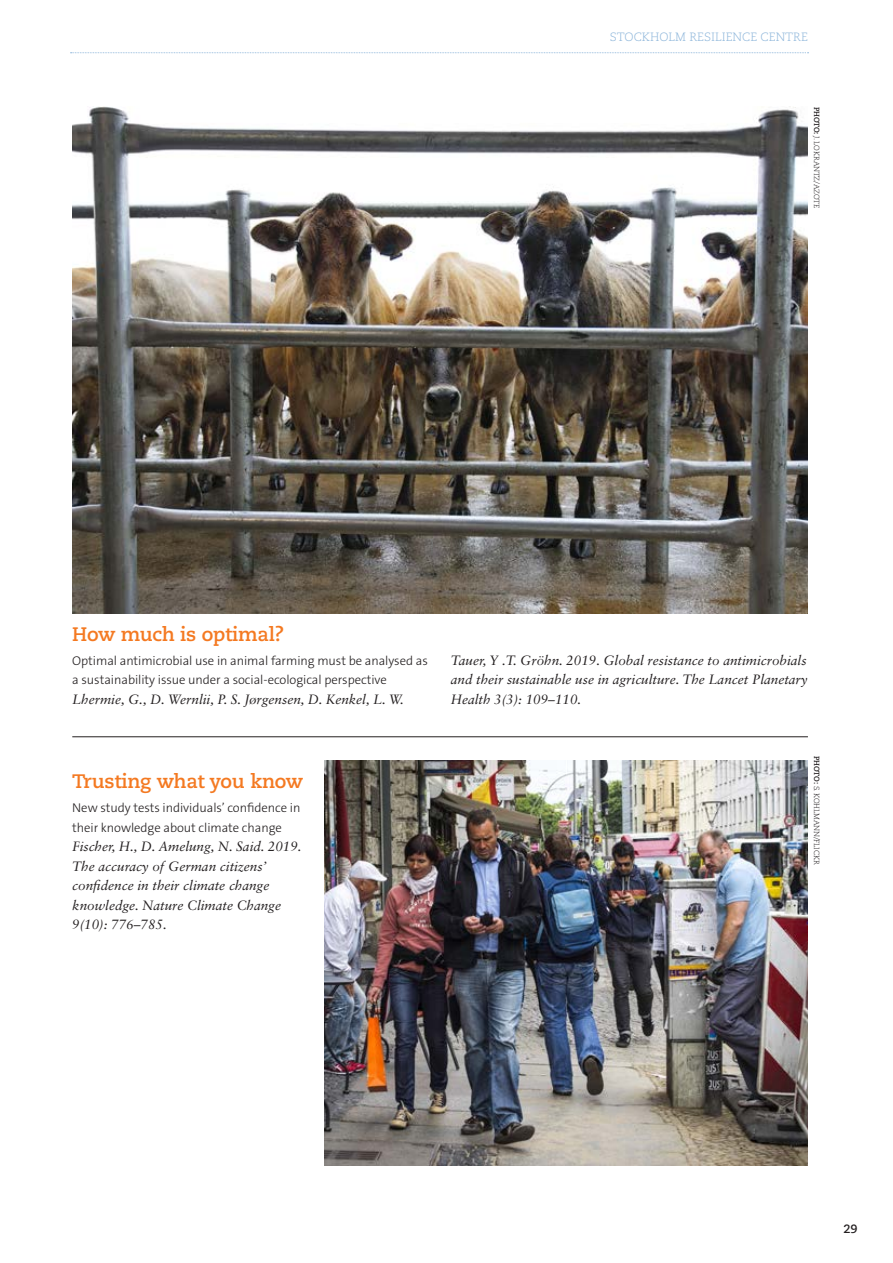
<style>
.page{position:relative;width:893px;height:1263px;background:#fff}
.page>*{position:absolute;margin:0;border:0;box-sizing:border-box;transform-origin:0 0}
.t1{font:700 19.5px "Caecilia LT Std";letter-spacing:-.01em;color:#f47921}
.t2{font:italic 13.5px/19.5px "Sabon LT Std";color:#231f20}
.t3{font:300 12.75px/19.5px "The Sans B W3";letter-spacing:-.005em;color:#231f20}
.t4{font:300 12px "Caecilia LT Std";color:#8cb5da}
.t5{font:700 12px "Caecilia LT Std";color:#231f20}
.t6{font:300 7.5px "Caecilia LT Std";letter-spacing:-.02em;color:#231f20}
.s1{font-weight:700}
</style>
<div class="page">
<svg style="left:71px;top:52px;width:737px;height:1px"></svg>
<img style="left:325px;top:761px;width:483px;height:405px">
<img style="left:72px;top:106px;width:736px;height:507px">
<hr style="left:72px;top:736px;width:736px;height:1px;background:#231f20">
<p class="t4" style="left:610px;top:30px;width:199px">STOCKHOLM RESILIENCE CENTRE</p>
<p class="t6" style="left:821px;top:107px;width:103px;rotate:90deg"><span class="s1">PHOTO:</span> J. LOKRANTZ/AZOTE</p>
<h1 class="t1" style="left:72px;top:622px;width:213px">How much is optimal?</h1>
<p class="t3" style="left:72px;top:650px;width:357px">Optimal antimicrobial use in animal farming must be analysed as a sustainability issue under a social-ecological perspective</p>
<p class="t2" style="left:72px;top:689px;width:333px">Lhermie, G., D. Wernlii, P. S. Jørgensen, D. Kenkel, L. W.</p>
<h1 class="t1" style="left:72px;top:770px;width:232px">Trusting what you know</h1>
<p class="t3" style="left:72px;top:798px;width:230px">New study tests individuals’ confidence in their knowledge about climate change</p>
<p class="t2" style="left:72px;top:837px;width:231px">Fischer, H., D. Amelung, N. Said. 2019.<br>The accuracy of German citizens’ confidence in their climate change knowledge. Nature Climate Change<br>9(10): 776–785.</p>
<p class="t2" style="left:451px;top:650px;width:358px;text-align:justify">Tauer, Y .T. Gröhn. 2019. Global resistance to antimicrobials and their sustainable use in agriculture. The Lancet Planetary Health 3(3): 109–110.</p>
<p class="t6" style="left:821px;top:756px;width:110px;rotate:90deg"><span class="s1">PHOTO:</span> S. KOHLMANN/FLICKR</p>
<p class="t5" style="left:843px;top:1222px;width:16px">29</p>
</div>
